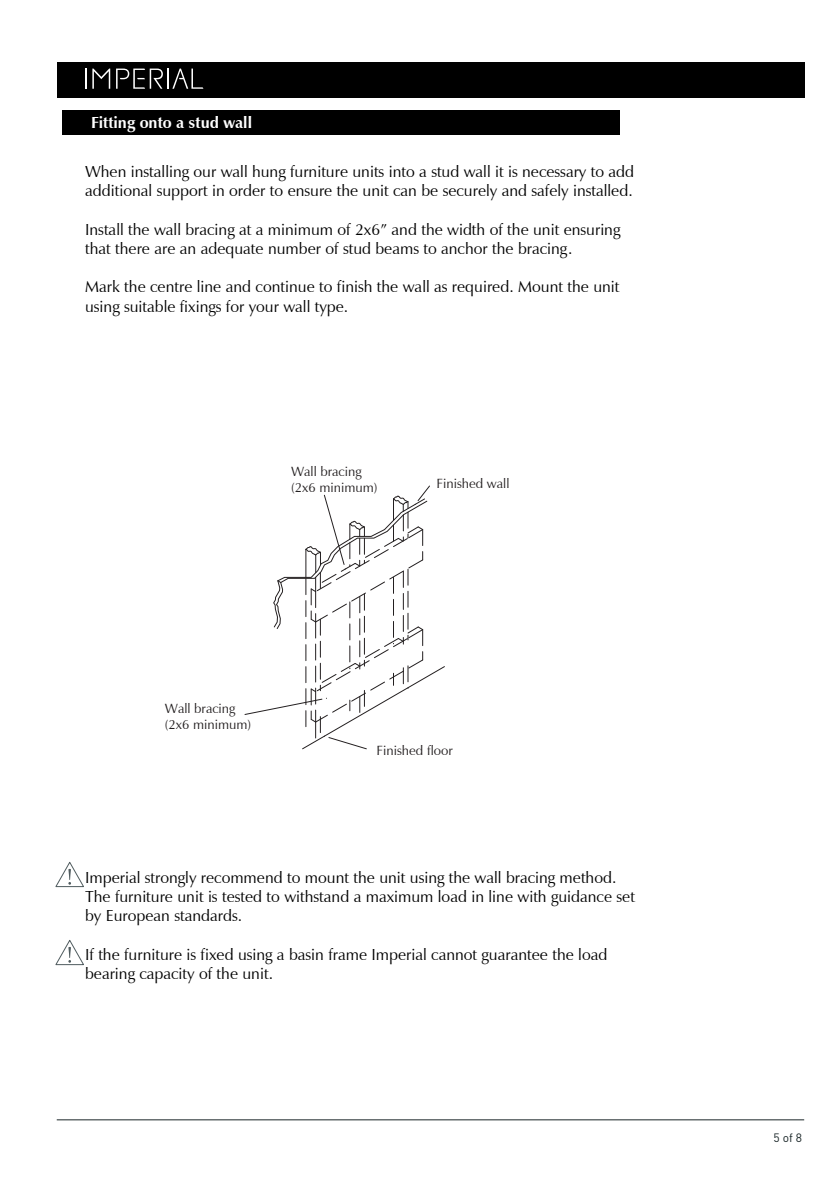
<style>
.page{position:relative;width:840px;height:1191px;background:#fff}
.page>*{position:absolute;margin:0;border:0;box-sizing:border-box;transform-origin:0 0}
.t1{font:16px/19.2px "Zapf Humanist 601 BT";color:#000}
.t2{font:700 16px "Zapf Humanist 601 BT";color:#fff}
.t3{font:13.4px/16.6px "Zapf Humanist 601 BT";color:#231f20}
.t4{font:12px "DIN";color:#1a2628}
</style>
<div class="page">
<hr style="left:57px;top:1119px;width:746px;height:1px;background:#1a2628">
<svg style="left:55px;top:861px;width:29px;height:26px"></svg>
<svg style="left:55px;top:940px;width:29px;height:25px"></svg>
<div style="left:57px;top:62px;width:746px;height:35px;background:#000"></div>
<svg style="left:85px;top:69px;width:1px;height:20px"></svg>
<svg style="left:92px;top:69px;width:18px;height:20px"></svg>
<hr style="left:167px;top:69px;width:2px;height:20px;background:#fff">
<svg style="left:116px;top:69px;width:47px;height:20px"></svg>
<svg style="left:172px;top:69px;width:31px;height:20px"></svg>
<div style="left:62px;top:111px;width:557px;height:24px;background:#000"></div>
<svg style="left:244px;top:485px;width:201px;height:265px"></svg>
<p class="t2" style="left:91px;top:113px;width:162px">Fitting onto a stud wall</p>
<p class="t1" style="left:85px;top:162px;width:550px">When installing our wall hung furniture units into a stud wall it is necessary to add additional support in order to ensure the unit can be securely and safely installed.</p>
<p class="t1" style="left:85px;top:220px;width:536px">Install the wall bracing at a minimum of 2x6” and the width of the unit ensuring that there are an adequate number of stud beams to anchor the bracing.</p>
<p class="t1" style="left:85px;top:277px;width:535px">Mark the centre line and continue to finish the wall as required. Mount the unit using suitable fixings for your wall type.</p>
<p class="t3" style="left:291px;top:463px;width:88px">Wall bracing (2x6 minimum)</p>
<p class="t3" style="left:436px;top:475px;width:74px">Finished wall</p>
<p class="t3" style="left:165px;top:699px;width:88px">Wall bracing (2x6 minimum)</p>
<p class="t3" style="left:376px;top:742px;width:78px">Finished floor</p>
<p class="t1" style="left:85px;top:868px;width:551px">Imperial strongly recommend to mount the unit using the wall bracing method.<br>The furniture unit is tested to withstand a maximum load in line with guidance set by European standards.</p>
<p class="t1" style="left:85px;top:944px;width:523px">If the furniture is fixed using a basin frame Imperial cannot guarantee the load bearing capacity of the unit.</p>
<p class="t4" style="left:773px;top:1130px;width:30px">5 of 8</p>
</div>
